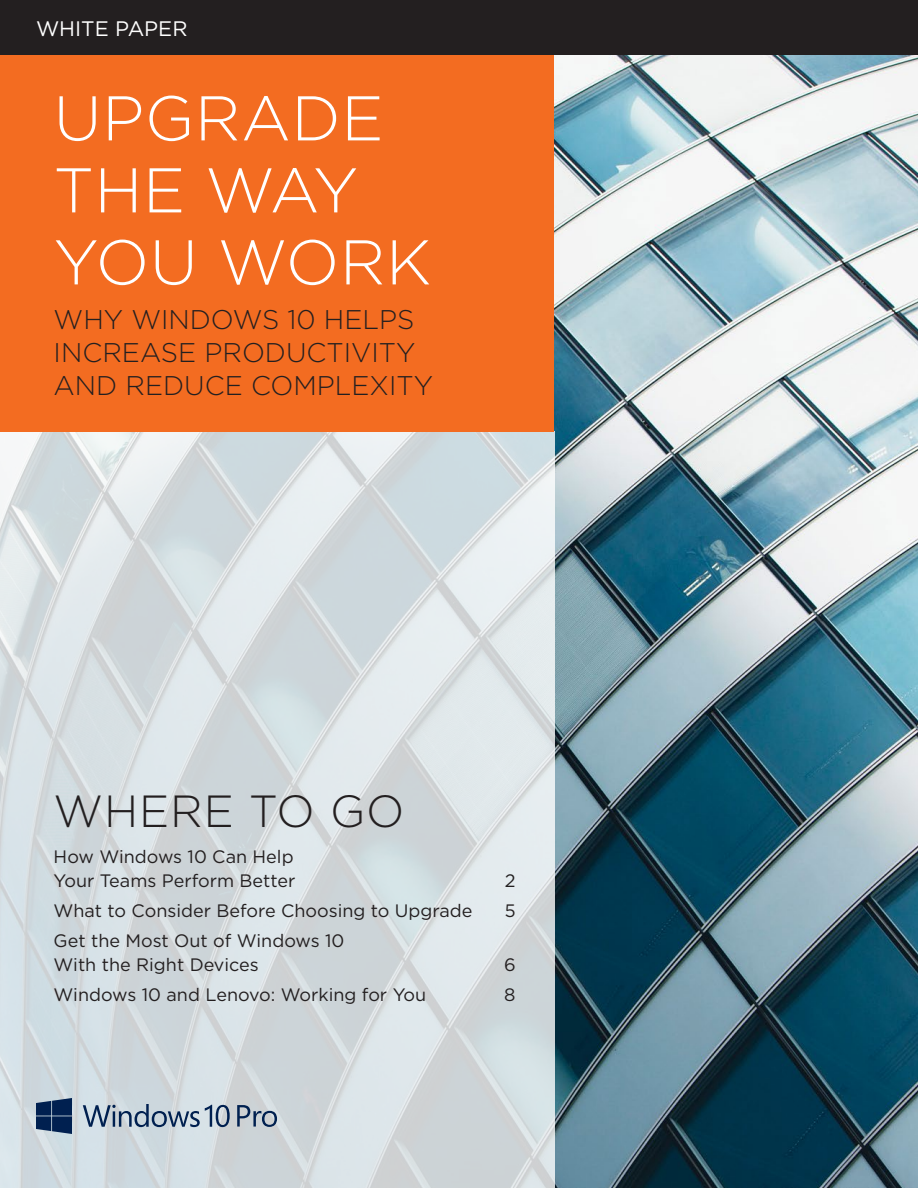
<style>
.page{position:relative;width:918px;height:1188px;background:#fff}
.page>*{position:absolute;margin:0;border:0;box-sizing:border-box;transform-origin:0 0}
.t1{font:300 63px/72px "Gotham";letter-spacing:.01em;color:#fff}
.t2{font:300 45px "Gotham";letter-spacing:.02em;color:#231f20}
.t3{font:300 27px/33px "Gotham";color:#231f20}
.t4{font:21px "Gotham";color:#fff}
.t5{font:18px/24px "Gotham";color:#231f20}
</style>
<div class="page">
<img style="left:554px;top:54px;width:364px;height:1134px">
<svg style="left:0;top:431px;width:554px;height:757px"></svg>
<div style="left:0;top:54px;width:554px;height:377px;background:#f36c21"></div>
<div style="left:0;top:0;width:918px;height:54px;background:#231f20"></div>
<svg style="left:237px;top:1105px;width:40px;height:22px"></svg>
<svg style="left:36px;top:1098px;width:36px;height:36px"></svg>
<svg style="left:83px;top:1104px;width:147px;height:23px"></svg>
<p class="t4" style="left:36px;top:15px;width:153px">WHITE PAPER</p>
<h1 class="t1" style="left:54px;top:80px;width:379px">UPGRADE<br>THE WAY<br>YOU WORK</h1>
<h3 class="t3" style="left:54px;top:303px;width:381px">WHY WINDOWS 10 HELPS<br>INCREASE PRODUCTIVITY<br>AND REDUCE COMPLEXITY</h3>
<h2 class="t2" style="left:54px;top:782px;width:352px">WHERE TO GO</h2>
<p class="t5" style="left:54px;top:844px;width:243px">How Windows 10 Can Help<br>Your Teams Perform Better</p>
<p class="t5" style="left:505px;top:868px;width:12px">2</p>
<p class="t5" style="left:54px;top:898px;width:420px">What to Consider Before Choosing to Upgrade</p>
<p class="t5" style="left:505px;top:898px;width:12px">5</p>
<p class="t5" style="left:54px;top:928px;width:292px">Get the Most Out of Windows 10<br>With the Right Devices</p>
<p class="t5" style="left:504px;top:952px;width:13px">6</p>
<p class="t5" style="left:54px;top:982px;width:374px">Windows 10 and Lenovo: Working for You</p>
<p class="t5" style="left:504px;top:982px;width:13px">8</p>
</div>
